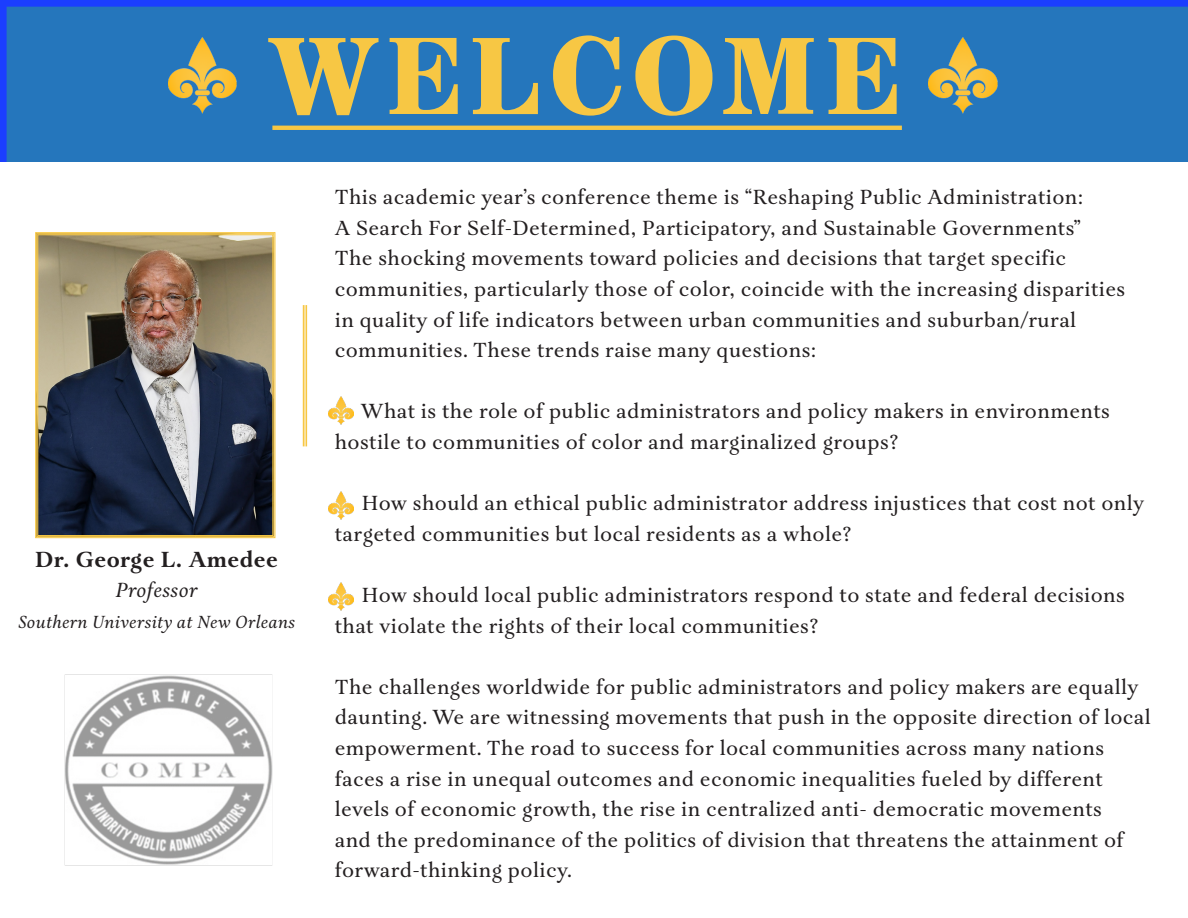
<style>
.page{position:relative;width:1188px;height:918px;background:#fff}
.page>*{position:absolute;margin:0;border:0;box-sizing:border-box;transform-origin:0 0}
.t1{font:700 109.35px "A850 Roman";letter-spacing:.08em;color:#f7c744}
.t2{font:700 22.5px "Aria Text G2";letter-spacing:.02em;color:#231f20}
.t3{font:21px/30.6px "Aria Text G2";letter-spacing:.02em;color:#231f20}
.t4{font:italic 21px "Aria Text G2";letter-spacing:.02em;color:#231f20}
.t5{font:italic 18px "Aria Text G2";letter-spacing:.02em;color:#231f20}
</style>
<div class="page">
<img style="left:35px;top:232px;width:241px;height:307px">
<div style="left:37px;top:234px;width:236px;height:302px;border:1px solid #f7c744"></div>
<div style="left:0;top:0;width:1188px;height:162px;background:#2576bc"></div>
<hr style="left:303px;top:305px;width:1px;height:141px;background:#f7c744">
<hr style="left:305px;top:305px;width:1px;height:141px;background:#f7c744">
<hr style="left:306px;top:305px;width:1px;height:141px;background:#f7c744">
<img style="left:328px;top:397px;width:25px;height:28px">
<img style="left:328px;top:492px;width:25px;height:28px">
<img style="left:328px;top:582px;width:25px;height:28px">
<hr style="left:272px;top:126px;width:630px;height:4px;background:#f7c744">
<img style="left:64px;top:674px;width:209px;height:192px">
<img style="left:929px;top:37px;width:68px;height:76px">
<img style="left:168px;top:38px;width:69px;height:76px">
<p class="t1" style="left:272px;top:14px;width:631px">WELCOME</p>
<p class="t2" style="left:35px;top:546px;width:244px">Dr. George L. Amedee</p>
<p class="t4" style="left:116px;top:578px;width:84px">Professor</p>
<p class="t5" style="left:18px;top:611px;width:279px">Southern University at New Orleans</p>
<p class="t3" style="left:335px;top:183px;width:792px">This academic year’s conference theme is “Reshaping Public Administration:<br>A Search For Self-Determined, Participatory, and Sustainable Governments”<br>The shocking movements toward policies and decisions that target specific communities, particularly those of color, coincide with the increasing disparities in quality of life indicators between urban communities and suburban/rural communities. These trends raise many questions:</p>
<p class="t3" style="left:361px;top:397px;width:750px">What is the role of public administrators and policy makers in environments</p>
<p class="t3" style="left:335px;top:428px;width:565px">hostile to communities of color and marginalized groups?</p>
<p class="t3" style="left:362px;top:489px;width:784px">How should an ethical public administrator address injustices that cost not only</p>
<p class="t3" style="left:335px;top:520px;width:519px">targeted communities but local residents as a whole?</p>
<p class="t3" style="left:362px;top:581px;width:765px">How should local public administrators respond to state and federal decisions</p>
<p class="t3" style="left:335px;top:611px;width:485px">that violate the rights of their local communities?</p>
<p class="t3" style="left:335px;top:673px;width:818px">The challenges worldwide for public administrators and policy makers are equally daunting. We are witnessing movements that push in the opposite direction of local empowerment. The road to success for local communities across many nations faces a rise in unequal outcomes and economic inequalities fueled by different levels of economic growth, the rise in centralized anti- democratic movements<br>and the predominance of the politics of division that threatens the attainment of forward-thinking policy.</p>
</div>
